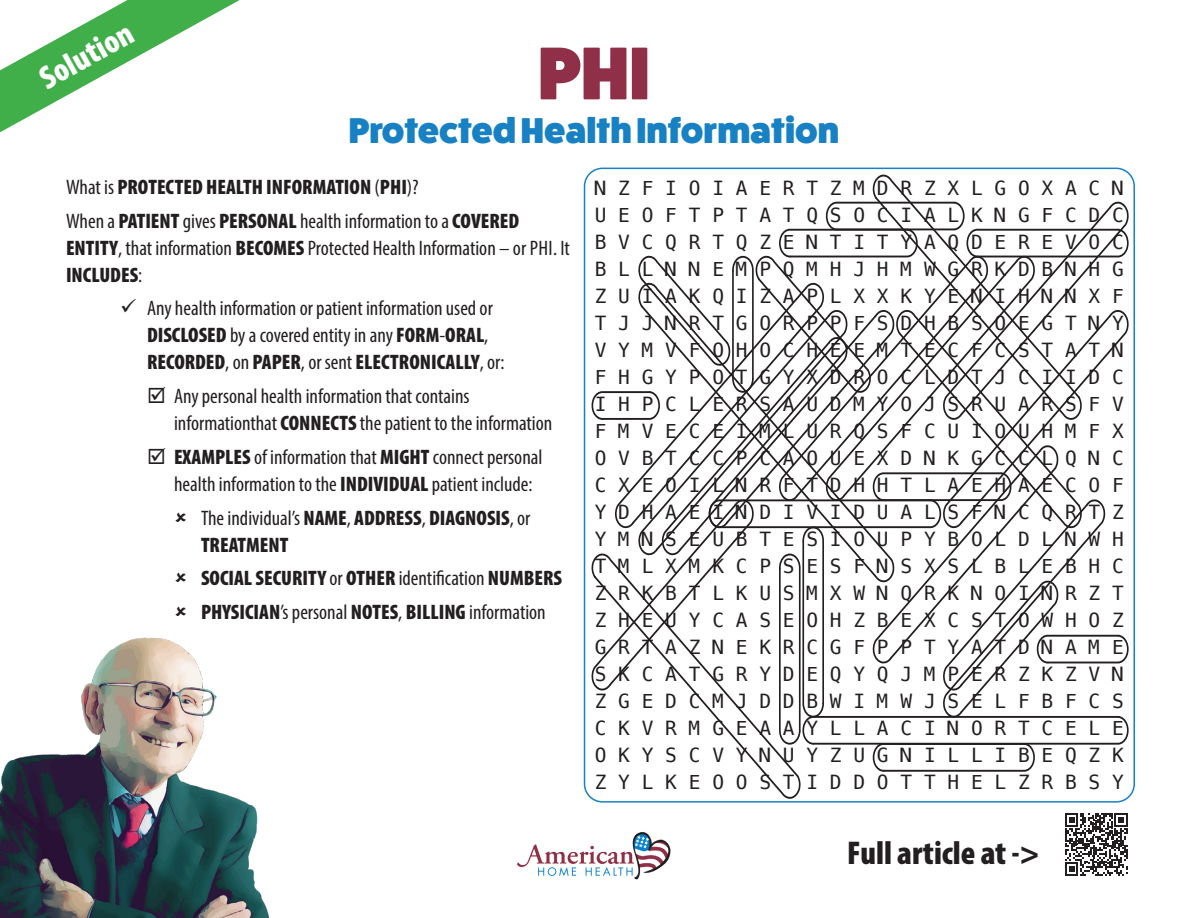
<style>
.page{position:relative;width:1188px;height:918px;background:#fff}
.page>*{position:absolute;margin:0;border:0;box-sizing:border-box;transform-origin:0 0}
.t1{font:800 75px "Fat Frank";color:#8f2f48}
.t2{font:800 36px "Fat Frank";color:#1781c4}
.t3{font:900 condensed 33px "Myriad Pro";color:#231f20}
.t4{font:900 condensed 33px "Myriad Pro";color:#fff}
.bodyText{font:condensed 21px/27px "Myriad Pro";color:#231f20}
.bodyText-2{font:900 condensed 21px/27px "Myriad Pro";color:#231f20}
.t5{font:19.5px "Menlo";letter-spacing:.605em;color:#231f20}
.s1{font-weight:400}
.s2{font-weight:900}
</style>
<div class="page">
<svg style="left:0;top:0;width:240px;height:132px"></svg>
<img style="left:517px;top:832px;width:154px;height:48px">
<svg style="left:1065px;top:813px;width:63px;height:63px"></svg>
<img style="left:0;top:637px;width:270px;height:281px">
<svg style="left:591px;top:200px;width:538px;height:573px"></svg>
<p class="t4" style="left:32px;top:61px;width:104px;rotate:-29deg">Solution</p>
<p class="t1" style="left:538px;top:31px;width:114px">PHI</p>
<p class="t2" style="left:349px;top:110px;width:492px">Protected Health Information</p>
<p class="bodyText-2" style="left:66px;top:173px;width:354px"><span class="s1">What is</span> PROTECTED HEALTH INFORMATION <span class="s1">(</span>PHI<span class="s1">)?</span></p>
<p class="bodyText" style="left:66px;top:207px;width:505px">When a <span class="s2">PATIENT</span> gives <span class="s2">PERSONAL</span> health information to a <span class="s2">COVERED<br>ENTITY</span>, that information <span class="s2">BECOMES</span> Protected Health Information – or PHI. It<br><span class="s2">INCLUDES</span>:</p>
<p class="bodyText" style="left:147px;top:295px;width:359px;text-indent:-27px">✓ Any health information or patient information used or<br><span class="s2">DISCLOSED</span> by a covered entity in any <span class="s2">FORM</span>-<span class="s2">ORAL</span>,<br><span class="s2">RECORDED</span>, on <span class="s2">PAPER</span>, or sent <span class="s2">ELECTRONICALLY</span>, or:</p>
<p class="bodyText" style="left:174px;top:382px;width:380px;text-indent:-27px">☑ Any personal health information that contains informationthat <span class="s2">CONNECTS</span> the patient to the information</p>
<p class="bodyText" style="left:174px;top:443px;width:370px;text-indent:-27px">☑ <span class="s2">EXAMPLES</span> of information that <span class="s2">MIGHT</span> connect personal health information to the <span class="s2">INDIVIDUAL</span> patient include:</p>
<p class="bodyText-2" style="left:201px;top:503px;width:331px"><span class="s1">The individual’s</span> NAME<span class="s1">,</span> ADDRESS<span class="s1">,</span> DIAGNOSIS<span class="s1">, or<br></span>TREATMENT</p>
<p class="bodyText-2" style="left:201px;top:564px;width:363px">SOCIAL SECURITY <span class="s1">or</span> OTHER <span class="s1">identification</span> NUMBERS</p>
<p class="bodyText" style="left:201px;top:598px;width:346px"><span class="s2">PHYSICIAN</span>’s personal <span class="s2">NOTES</span>, <span class="s2">BILLING</span> information</p>
<p class="t5" style="left:595px;top:175px;width:531px">NZFIOIAERTZMDRZXLGOXACN</p>
<p class="t5" style="left:595px;top:202px;width:531px">UEOFTPTATQSOCIALKNGFCDC</p>
<p class="t5" style="left:595px;top:229px;width:531px">BVCQRTQZENTITYAQDEREVOC</p>
<p class="t5" style="left:595px;top:256px;width:531px">BLLNNEMPQMHJHMWGRKDBNHG</p>
<p class="t5" style="left:595px;top:283px;width:531px">ZUIAKQIZAPLXXKYENIHNNXF</p>
<p class="t5" style="left:595px;top:310px;width:531px">TJJNRTGORPPFSDHBSOEGTNY</p>
<p class="t5" style="left:595px;top:337px;width:531px">VYMVFOHOCHEEMTECFCSTATN</p>
<p class="t5" style="left:595px;top:364px;width:531px">FHGYPOTGYXDROCLDTJCIIDC</p>
<p class="t5" style="left:595px;top:391px;width:531px">IHPCLERSAUDMYOJSRUARSFV</p>
<p class="t5" style="left:595px;top:418px;width:531px">FMVECEIMLURQSFCUIOUHMFX</p>
<p class="t5" style="left:595px;top:445px;width:531px">OVBTCCPCAOUEXDNKGCCLQNC</p>
<p class="t5" style="left:595px;top:472px;width:531px">CXEOILNRFTDHHTLAEHAECOF</p>
<p class="t5" style="left:595px;top:499px;width:531px">YDHAEINDIVIDUALSFNCQRTZ</p>
<p class="t5" style="left:595px;top:526px;width:531px">YMNSEUBTESIOUPYBOLDLNWH</p>
<p class="t5" style="left:595px;top:553px;width:531px">TMLXMKCPSESFNSXSLBLEBHC</p>
<p class="t5" style="left:595px;top:580px;width:531px">ZRKBTLKUSMXWNQRKNOINRZT</p>
<p class="t5" style="left:595px;top:607px;width:531px">ZHEUYCASEOHZBEXCSTOWHOZ</p>
<p class="t5" style="left:595px;top:634px;width:531px">GRTAZNEKRCGFPPTYATDNAME</p>
<p class="t5" style="left:595px;top:661px;width:531px">SKCATGRYDEQYQJMPERZKZVN</p>
<p class="t5" style="left:595px;top:688px;width:531px">ZGEDCMJDDBWIMWJSELFBFCS</p>
<p class="t5" style="left:595px;top:715px;width:531px">CKVRMGEAAYLLACINORTCELE</p>
<p class="t5" style="left:595px;top:742px;width:531px">OKYSCVYNUYZUGNILLIBEQZK</p>
<p class="t5" style="left:595px;top:769px;width:531px">ZYLKEOOSTIDDOTTHELZRBSY</p>
<p class="t3" style="left:847px;top:832px;width:194px">Full article at -&gt;</p>
</div>
